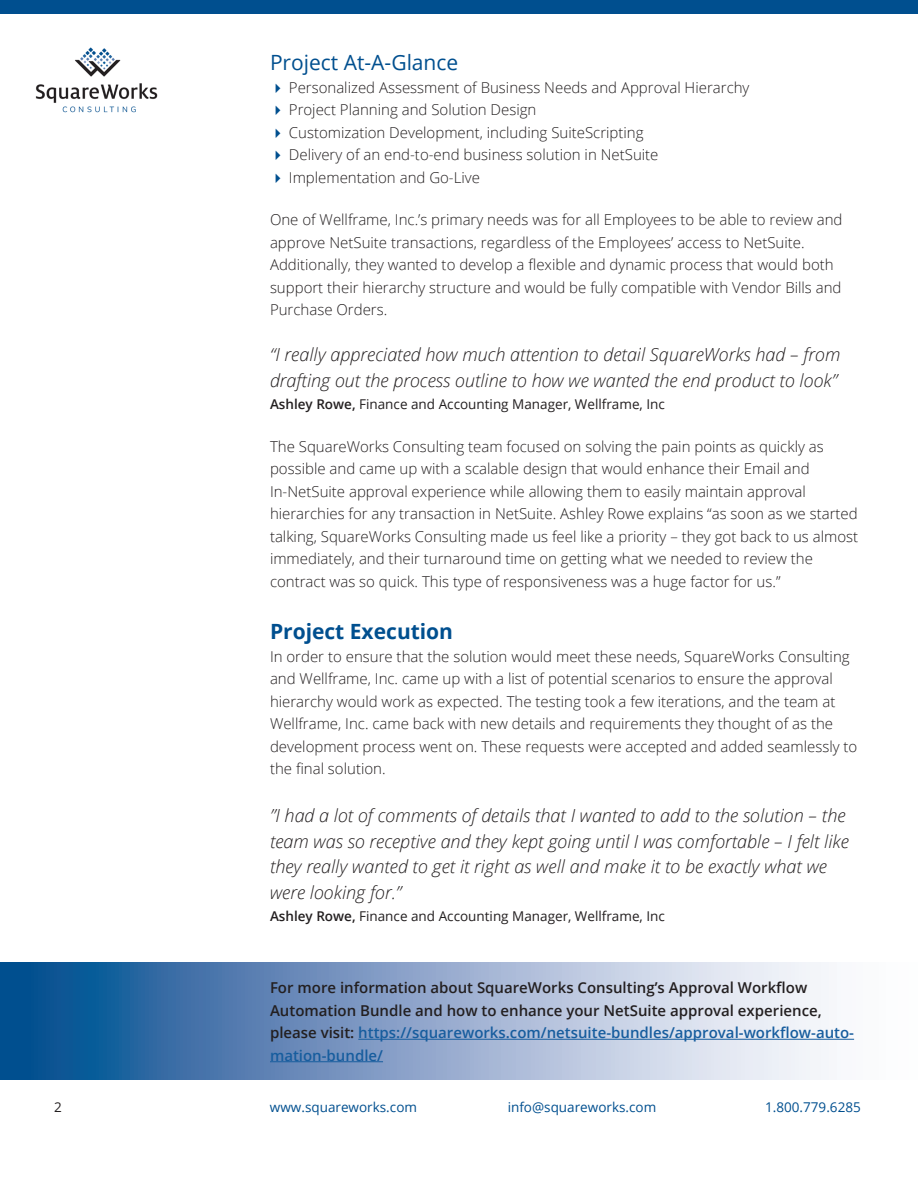
<style>
.page{position:relative;width:918px;height:1188px;background:#fff}
.page>*{position:absolute;margin:0;border:0;box-sizing:border-box;transform-origin:0 0}
.Body_Copy_first_P{font:21px "Open Sans";color:#004f8f}
.copy_ubheads{font:700 21px "Open Sans";color:#004f8f}
.Body_Copy_first_P-2{font:italic 300 18px/25.5px "Open Sans";color:#231f20}
.Body_copy{font:italic 300 18px/25.5px "Open Sans";color:#231f20}
.Body_copy-2{font:300 15px/22.5px "Open Sans";color:#231f20}
.Body_Copy_first_P-3{font:300 15px/22.5px "Open Sans";color:#231f20}
.Banner_copy{font:600 15px/22.5px "Open Sans";color:#231f20}
.Body_Copy_first_P-4{font:13.5px "Open Sans";color:#231f20}
.t1{font:13.5px "Open Sans";color:#004f8f}
.Body_copy-3{font:13.5px "Open Sans";color:#231f20}
.s1{color:#004f8f}
.s2{font-weight:600}
.s3{color:#175d9e}
</style>
<div class="page">
<div style="left:0;top:0;width:918px;height:14px;background:#004f8f"></div>
<img style="left:35px;top:47px;width:123px;height:66px">
<svg style="left:0;top:962px;width:855px;height:118px;background:#88a5c9"></svg>
<hr style="left:358px;top:1039px;width:496px;height:1px;background:#175d9e">
<hr style="left:270px;top:1061px;width:113px;height:1px;background:#175d9e">
<p class="Body_Copy_first_P" style="left:270px;top:48px;width:190px">Project At-A-Glance</p>
<p class="Body_Copy_first_P-3" style="left:270px;top:75px;width:481px"><span class="s1">✔</span> Personalized Assessment of Business Needs and Approval Hierarchy</p>
<p class="Body_Copy_first_P-3" style="left:270px;top:98px;width:268px"><span class="s1">✔</span> Project Planning and Solution Design</p>
<p class="Body_Copy_first_P-3" style="left:270px;top:120px;width:375px"><span class="s1">✔</span> Customization Development, including SuiteScripting</p>
<p class="Body_Copy_first_P-3" style="left:270px;top:143px;width:390px"><span class="s1">✔</span> Delivery of an end-to-end business solution in NetSuite</p>
<p class="Body_Copy_first_P-3" style="left:270px;top:165px;width:212px"><span class="s1">✔</span> Implementation and Go-Live</p>
<p class="Body_copy-2" style="left:270px;top:208px;width:574px">One of Wellframe, Inc.’s primary needs was for all Employees to be able to review and approve NetSuite transactions, regardless of the Employees’ access to NetSuite.<br>Additionally, they wanted to develop a flexible and dynamic process that would both support their hierarchy structure and would be fully compatible with Vendor Bills and Purchase Orders.</p>
<p class="Body_copy" style="left:270px;top:341px;width:572px">“I really appreciated how much attention to detail SquareWorks had – from drafting out the process outline to how we wanted the end product to look”</p>
<p class="Body_copy-3" style="left:270px;top:395px;width:396px"><span class="s2">Ashley Rowe,</span> Finance and Accounting Manager, Wellframe, Inc</p>
<p class="Body_copy-2" style="left:270px;top:435px;width:590px">The SquareWorks Consulting team focused on solving the pain points as quickly as possible and came up with a scalable design that would enhance their Email and In-NetSuite approval experience while allowing them to easily maintain approval hierarchies for any transaction in NetSuite. Ashley Rowe explains “as soon as we started talking, SquareWorks Consulting made us feel like a priority – they got back to us almost immediately, and their turnaround time on getting what we needed to review the contract was so quick. This type of responsiveness was a huge factor for us.”</p>
<p class="copy_ubheads" style="left:270px;top:617px;width:185px">Project Execution</p>
<p class="Body_Copy_first_P-3" style="left:270px;top:644px;width:589px">In order to ensure that the solution would meet these needs, SquareWorks Consulting and Wellframe, Inc. came up with a list of potential scenarios to ensure the approval hierarchy would work as expected. The testing took a few iterations, and the team at Wellframe, Inc. came back with new details and requirements they thought of as the development process went on. These requests were accepted and added seamlessly to the final solution.</p>
<p class="Body_Copy_first_P-2" style="left:270px;top:802px;width:581px">”I had a lot of comments of details that I wanted to add to the solution – the team was so receptive and they kept going until I was comfortable – I felt like they really wanted to get it right as well and make it to be exactly what we were looking for.”</p>
<p class="Body_Copy_first_P-4" style="left:270px;top:907px;width:396px"><span class="s2">Ashley Rowe,</span> Finance and Accounting Manager, Wellframe, Inc</p>
<p class="Banner_copy" style="left:270px;top:976px;width:586px">For more information about SquareWorks Consulting’s Approval Workflow Automation Bundle and how to enhance your NetSuite approval experience, please visit: <span class="s3">https://squareworks.com/netsuite-bundles/approval-workflow-auto&shy;mation-bundle/</span></p>
<p class="Body_Copy_first_P-4" style="left:54px;top:1098px;width:9px">2</p>
<p class="t1" style="left:270px;top:1098px;width:149px">www.squareworks.com</p>
<p class="t1" style="left:508px;top:1098px;width:150px">info@squareworks.com</p>
<p class="t1" style="left:765px;top:1098px;width:97px">1.800.779.6285</p>
</div>
